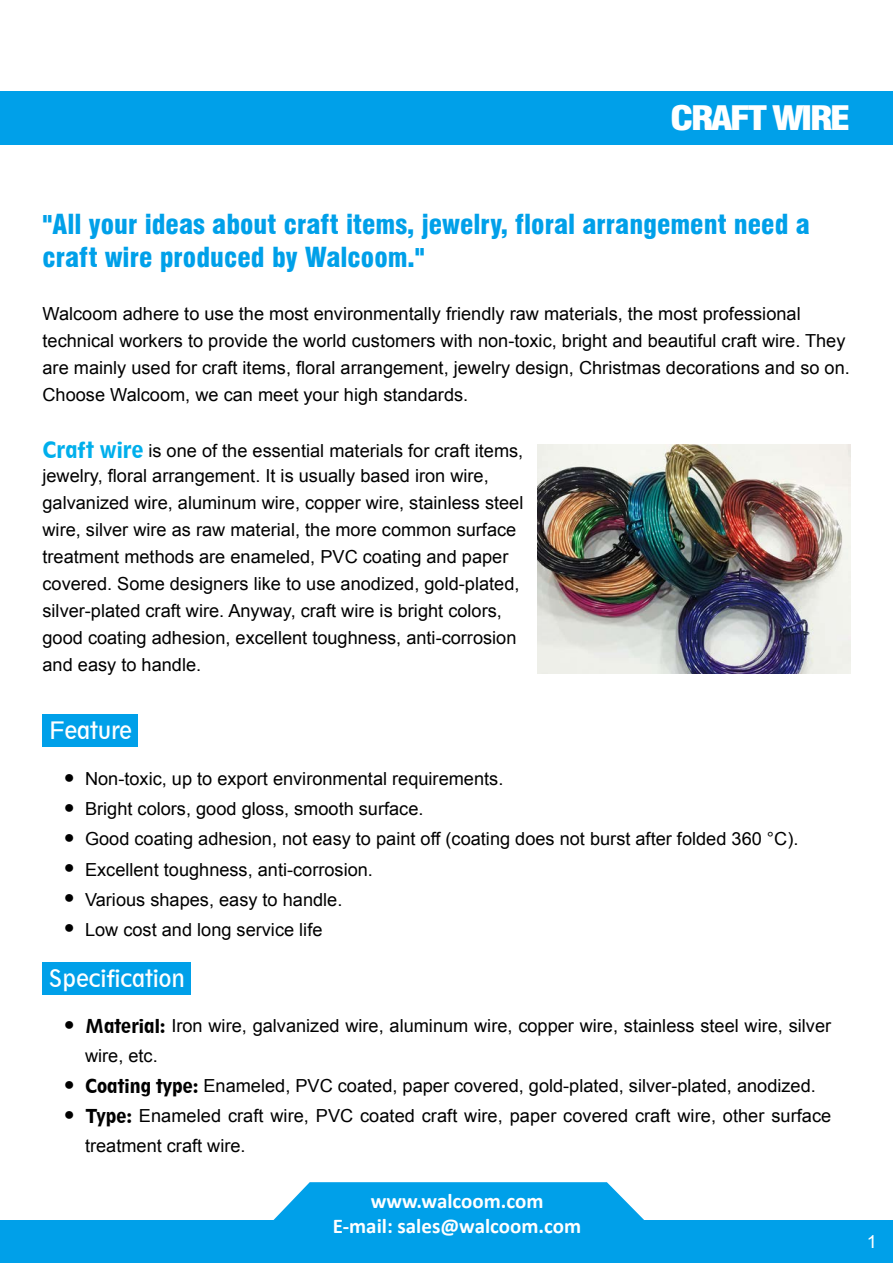
<style>
.page{position:relative;width:893px;height:1263px;background:#fff}
.page>*{position:absolute;margin:0;border:0;box-sizing:border-box;transform-origin:0 0}
.t1{font:33px "Swis 721 Blk Cn BT Black";letter-spacing:-.075em;color:#fff;scale:1.2 1}
.t2{font:27px/32.4px "Swis 721 Blk Cn BT Black";color:#00a0e9}
.t3{font:condensed 22.5px "Geometric 212 BT";color:#fff}
.t4{font:700 21px/25.2px "Calibri";color:#fff;text-align:center}
.t5{font:18px/30px "Arial";color:#000}
.t6{font:18px "Arial";color:#fff}
.s1{font-family:"Geometric 212 BT";font-weight:800;font-stretch:condensed;font-size:21px;color:#00afec}
.s2{font-family:"Geometric 212 BT";font-weight:800;font-stretch:condensed}
</style>
<div class="page">
<div style="left:0;top:91px;width:893px;height:54px;background:#00a0e9"></div>
<div style="left:0;top:1220px;width:893px;height:43px;background:#00a0e9"></div>
<svg style="left:273px;top:1182px;width:371px;height:38px;background:#1aa9eb"></svg>
<img style="left:537px;top:445px;width:313px;height:229px">
<div style="left:43px;top:714px;width:95px;height:33px;background:#00a0e9"></div>
<div style="left:43px;top:963px;width:148px;height:32px;background:#00a0e9"></div>
<h1 class="t1" style="left:670px;top:99px;width:152px">CRAFT WIRE</h1>
<h2 class="t2" style="left:43px;top:208px;width:769px">"All your ideas about craft items, jewelry, floral arrangement need a craft wire produced by Walcoom."</h2>
<p class="t5" style="left:43px;top:300px;width:809px;line-height:27px">Walcoom adhere to use the most environmentally friendly raw materials, the most professional technical workers to provide the world customers with non-toxic, bright and beautiful craft wire. They are mainly used for craft items, floral arrangement, jewelry design, Christmas decorations and so on.<br>Choose Walcoom, we can meet your high standards.</p>
<p class="t5" style="left:43px;top:437px;width:482px;line-height:26.8px"><span class="s1">Craft wire</span> is one of the essential materials for craft items, jewelry, floral arrangement. It is usually based iron wire, galvanized wire, aluminum wire, copper wire, stainless steel wire, silver wire as raw material, the more common surface treatment methods are enameled, PVC coating and paper covered. Some designers like to use anodized, gold-plated, silver-plated craft wire. Anyway, craft wire is bright colors, good coating adhesion, excellent toughness, anti-corrosion and easy to handle.</p>
<p class="t3" style="left:49px;top:716px;width:85px">Feature</p>
<p class="t5" style="left:64px;top:762px;width:12px;text-align:justify">● ● ● ● ● ●</p>
<p class="t5" style="left:85px;top:764px;width:715px">Non-toxic, up to export environmental requirements.<br>Bright colors, good gloss, smooth surface.<br>Good coating adhesion, not easy to paint off (coating does not burst after folded 360 °C).<br>Excellent toughness, anti-corrosion.<br>Various shapes, easy to handle.<br>Low cost and long service life</p>
<p class="t3" style="left:49px;top:964px;width:138px">Specification</p>
<p class="t5" style="left:85px;top:1011px;width:748px"><span class="s2">Material:</span> Iron wire, galvanized wire, aluminum wire, copper wire, stainless steel wire, silver wire, etc.<br><span class="s2">Coating type:</span> Enameled, PVC coated, paper covered, gold-plated, silver-plated, anodized.<br><span class="s2">Type:</span> Enameled craft wire, PVC coated craft wire, paper covered craft wire, other surface treatment craft wire.</p>
<p class="t5" style="left:64px;top:1009px;width:12px">●</p>
<p class="t5" style="left:64px;top:1069px;width:12px">● ●</p>
<p class="t4" style="left:333px;top:1188px;width:250px">www.walcoom.com<br>E-mail: sales@walcoom.com</p>
<p class="t6" style="left:867px;top:1230px;width:12px">1</p>
</div>
